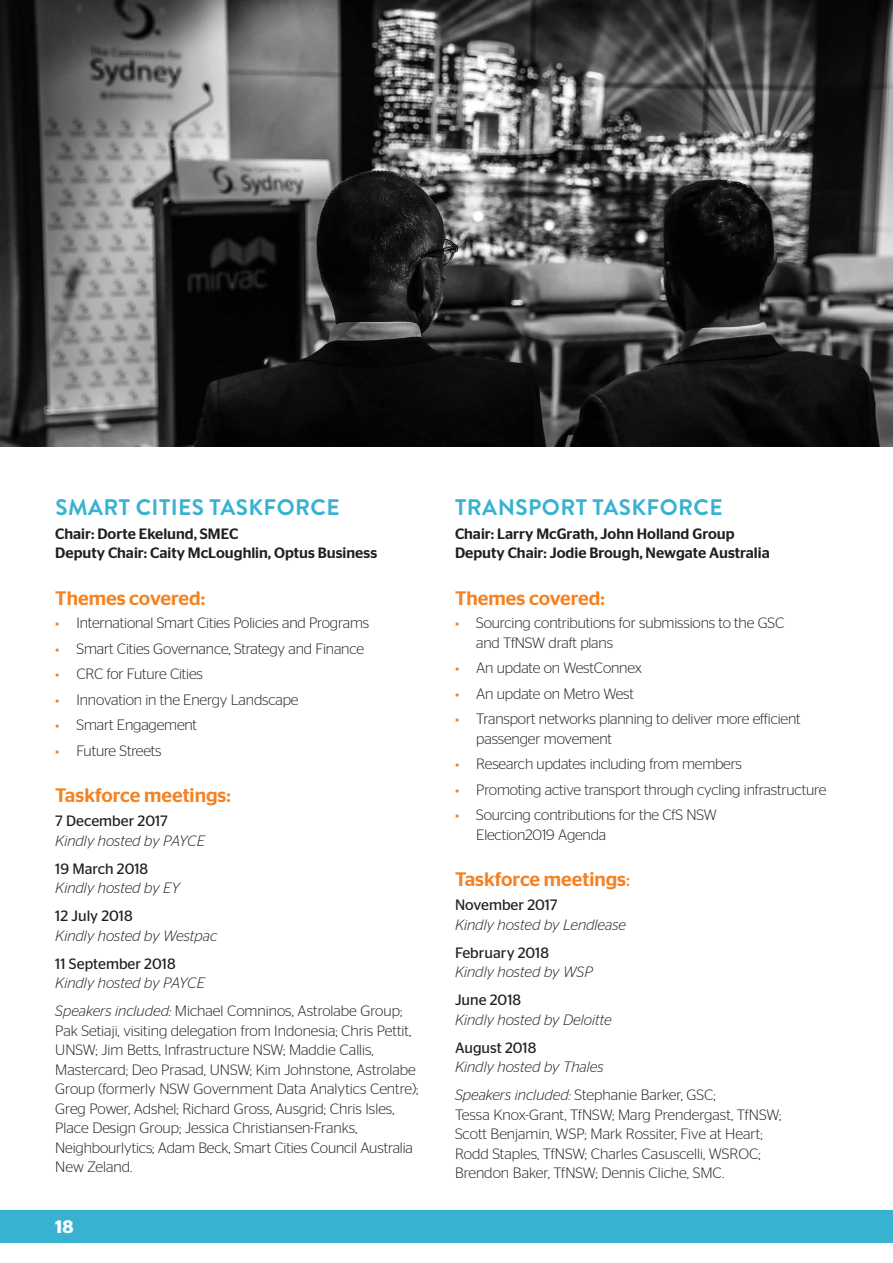
<style>
.page{position:relative;width:893px;height:1263px;background:#fff}
.page>*{position:absolute;margin:0;border:0;box-sizing:border-box;transform-origin:0 0}
.t1{font:700 22.5px "Brandon Grotesque";letter-spacing:.02em;color:#38b2d1}
.t2{font:500 19.5px "Stag Sans";color:#f58220}
.t3{font:600 18px "Stag Sans";color:#fff}
.t4{font:300 15px/19.5px "Stag Sans";letter-spacing:-.01em;color:#231f20}
.t5{font:italic 300 15px/28px "Stag Sans";color:#231f20}
.t6{font:500 15px/19.5px "Stag Sans";color:#231f20}
.t7{font:15px "Stag Sans";color:#231f20}
.s1{font-family:"Myriad Pro";font-weight:400;color:#f58220}
.s2{font-style:normal}
.s3{font-weight:400}
</style>
<div class="page">
<div style="left:0;top:1210px;width:893px;height:32px;background:#38b2d1"></div>
<img style="left:0;top:0;width:892px;height:446px">
<h1 class="t1" style="left:55px;top:491px;width:286px">SMART CITIES TASKFORCE</h1>
<p class="t6" style="left:55px;top:523px;width:323px">Chair: Dorte Ekelund, SMEC<br>Deputy Chair: Caity McLoughlin, Optus Business</p>
<h2 class="t2" style="left:55px;top:586px;width:151px">Themes covered:</h2>
<p class="t4" style="left:55px;top:613px;width:315px"><span class="s1">•</span> International Smart Cities Policies and Programs</p>
<p class="t4" style="left:55px;top:639px;width:310px"><span class="s1">•</span> Smart Cities Governance, Strategy and Finance</p>
<p class="t4" style="left:55px;top:664px;width:149px"><span class="s1">•</span> CRC for Future Cities</p>
<p class="t4" style="left:55px;top:690px;width:245px"><span class="s1">•</span> Innovation in the Energy Landscape</p>
<p class="t4" style="left:55px;top:715px;width:143px"><span class="s1">•</span> Smart Engagement</p>
<p class="t4" style="left:55px;top:741px;width:108px"><span class="s1">•</span> Future Streets</p>
<h2 class="t2" style="left:55px;top:784px;width:177px">Taskforce meetings:</h2>
<p class="t7" style="left:55px;top:812px;width:114px">7 December 2017</p>
<p class="t5" style="left:55px;top:826px;width:151px">Kindly hosted by PAYCE</p>
<p class="t7" style="left:55px;top:860px;width:94px">19 March 2018</p>
<p class="t5" style="left:55px;top:874px;width:126px">Kindly hosted by EY</p>
<p class="t7" style="left:55px;top:907px;width:79px">12 July 2018</p>
<p class="t5" style="left:55px;top:921px;width:163px">Kindly hosted by Westpac</p>
<p class="t7" style="left:55px;top:955px;width:122px">11 September 2018</p>
<p class="t5" style="left:55px;top:969px;width:349px">Kindly hosted by PAYCE<br>Speakers included: <span class="s2">Michael Comninos, Astrolabe Group;</span></p>
<p class="t4" style="left:55px;top:1020px;width:365px">Pak Setiaji, visiting delegation from Indonesia; Chris Pettit, UNSW; Jim Betts, Infrastructure NSW; Maddie Callis, Mastercard; Deo Prasad, UNSW; Kim Johnstone, Astrolabe Group (formerly NSW Government Data Analytics Centre); Greg Power, Adshel; Richard Gross, Ausgrid; Chris Isles, Place Design Group; Jessica Christiansen-Franks, Neighbourlytics; Adam Beck, Smart Cities Council Australia New Zeland.</p>
<p class="t3" style="left:55px;top:1216px;width:20px">18</p>
<h1 class="t1" style="left:455px;top:491px;width:269px">TRANSPORT TASKFORCE</h1>
<p class="t6" style="left:455px;top:523px;width:316px">Chair: Larry McGrath, John Holland Group<br>Deputy Chair: Jodie Brough, Newgate Australia</p>
<h2 class="t2" style="left:455px;top:586px;width:151px">Themes covered:</h2>
<p class="t4" style="left:476px;top:613px;width:310px;text-indent:-21px"><span class="s1">•</span> Sourcing contributions for submissions to the GSC and TfNSW draft plans</p>
<p class="t4" style="left:455px;top:658px;width:188px"><span class="s1">•</span> An update on WestConnex</p>
<p class="t4" style="left:455px;top:684px;width:181px"><span class="s1">•</span> An update on Metro West</p>
<p class="t4" style="left:476px;top:709px;width:326px;text-indent:-21px"><span class="s1">•</span> Transport networks planning to deliver more efficient passenger movement</p>
<p class="t4" style="left:455px;top:754px;width:289px"><span class="s1">•</span> Research updates including from members</p>
<p class="t4" style="left:455px;top:780px;width:373px"><span class="s1">•</span> Promoting active transport through cycling infrastructure</p>
<p class="t4" style="left:476px;top:805px;width:242px;text-indent:-21px"><span class="s1">•</span> Sourcing contributions for the CfS NSW<br>Election2019 Agenda</p>
<h2 class="t2" style="left:455px;top:868px;width:177px">Taskforce meetings<span class="s3">:</span></h2>
<p class="t7" style="left:455px;top:896px;width:104px">November 2017</p>
<p class="t5" style="left:455px;top:910px;width:172px">Kindly hosted by Lendlease</p>
<p class="t7" style="left:455px;top:944px;width:96px">February 2018</p>
<p class="t5" style="left:455px;top:958px;width:140px">Kindly hosted by WSP</p>
<p class="t7" style="left:455px;top:991px;width:68px">June 2018</p>
<p class="t5" style="left:455px;top:1005px;width:158px">Kindly hosted by Deloitte</p>
<p class="t7" style="left:455px;top:1039px;width:83px">August 2018</p>
<p class="t5" style="left:455px;top:1053px;width:262px">Kindly hosted by Thales<br>Speakers included: <span class="s2">Stephanie Barker, GSC;</span></p>
<p class="t4" style="left:455px;top:1104px;width:328px">Tessa Knox-Grant, TfNSW; Marg Prendergast, TfNSW; Scott Benjamin, WSP; Mark Rossiter, Five at Heart; Rodd Staples, TfNSW; Charles Casuscelli, WSROC; Brendon Baker, TfNSW; Dennis Cliche, SMC.</p>
</div>
